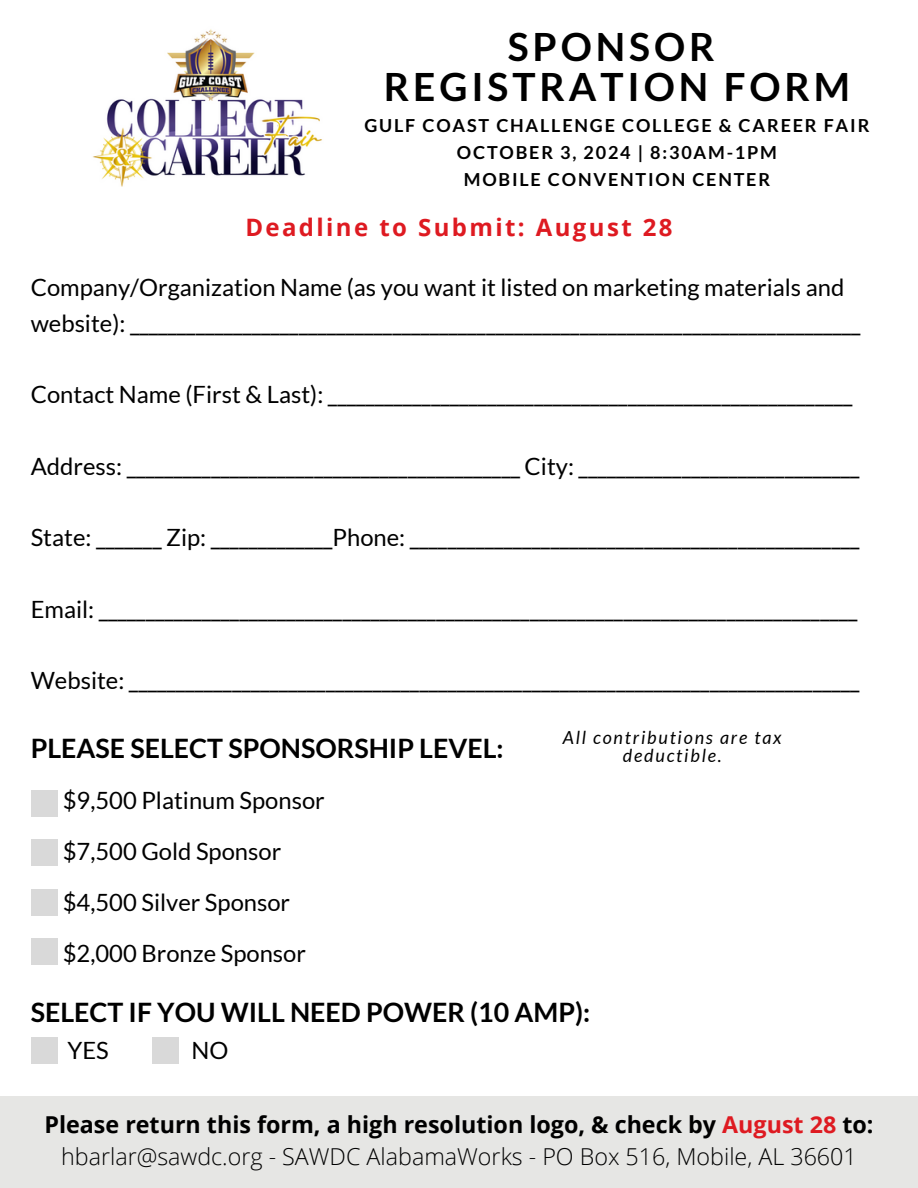
<style>
.page{position:relative;width:918px;height:1188px;background:#fff}
.page>*{position:absolute;margin:0;border:0;box-sizing:border-box;transform-origin:0 0}
.t1{font:700 39px/39.3px "Lato";letter-spacing:.1em;color:#000;text-align:center}
.t2{font:700 26.7px "Lato";color:#000}
.t3{font:700 24px "Open Sans";letter-spacing:.1em;color:#de1a21}
.t4{font:23.85px/35.8px "Lato";color:#000}
.t5{font:300 23.25px/31.5px "Open Sans";color:#000;text-align:center}
.t6{font:700 18px/27px "Lato";letter-spacing:.1em;color:#000;text-align:center}
.t7{font:italic 18px/18px "Lato";letter-spacing:.1em;color:#000;text-align:center}
.s1{font-weight:700}
.s2{font-weight:700;color:#de1a21}
</style>
<div class="page">
<img style="left:92px;top:29px;width:230px;height:158px">
<div style="left:0;top:1096px;width:918px;height:92px;background:#e6e6e4"></div>
<div style="left:31px;top:790px;width:27px;height:27px;background:#d9d9d9"></div>
<div style="left:31px;top:839px;width:27px;height:27px;background:#d9d9d9"></div>
<div style="left:31px;top:889px;width:27px;height:26px;background:#d9d9d9"></div>
<div style="left:31px;top:938px;width:27px;height:27px;background:#d9d9d9"></div>
<div style="left:152px;top:1037px;width:27px;height:27px;background:#d9d9d9"></div>
<div style="left:31px;top:1037px;width:27px;height:27px;background:#d9d9d9"></div>
<h5 class="t1" style="left:384px;top:26px;width:468px">SPONSOR<br>REGISTRATION FORM</h5>
<h4 class="t6" style="left:364px;top:112px;width:506px">GULF COAST CHALLENGE COLLEGE &amp; CAREER FAIR<br>OCTOBER 3, 2024 | 8:30AM-1PM<br>MOBILE CONVENTION CENTER</h4>
<p class="t3" style="left:245px;top:211px;width:429px">Deadline to Submit: August 28</p>
<p class="t4" style="left:31px;top:269px;width:831px">Company/Organization Name (as you want it listed on marketing materials and website): ______________________________________________________________________________</p>
<h1 class="t4" style="left:31px;top:376px;width:823px">Contact Name (First &amp; Last): ________________________________________________________</h1>
<h6 class="t4" style="left:31px;top:448px;width:830px">Address: __________________________________________ City: ______________________________</h6>
<h5 class="t4" style="left:31px;top:519px;width:830px">State: _______ Zip: _____________Phone: ________________________________________________</h5>
<h5 class="t4" style="left:31px;top:591px;width:828px">Email: _________________________________________________________________________________</h5>
<h5 class="t4" style="left:31px;top:662px;width:830px">Website: ______________________________________________________________________________</h5>
<h5 class="t7" style="left:563px;top:728px;width:220px">All contributions are tax deductible.</h5>
<h5 class="t2" style="left:31px;top:732px;width:474px">PLEASE SELECT SPONSORSHIP LEVEL:</h5>
<h5 class="t4" style="left:63px;top:782px;width:263px">$9,500 Platinum Sponsor</h5>
<h5 class="t4" style="left:63px;top:833px;width:220px">$7,500 Gold Sponsor</h5>
<h2 class="t4" style="left:63px;top:884px;width:229px">$4,500 Silver Sponsor</h2>
<h5 class="t4" style="left:63px;top:935px;width:245px">$2,000 Bronze Sponsor</h5>
<h5 class="t2" style="left:31px;top:995px;width:561px">SELECT IF YOU WILL NEED POWER (10 AMP):</h5>
<h5 class="t4" style="left:67px;top:1032px;width:43px">YES</h5>
<h5 class="t4" style="left:191px;top:1032px;width:38px">NO</h5>
<h3 class="t5" style="left:44px;top:1108px;width:831px"><span class="s1">Please return this form, a high resolution logo, &amp; check by</span> <span class="s2">August 28</span> <span class="s1">to: </span>hbarlar@sawdc.org - SAWDC AlabamaWorks - PO Box 516, Mobile, AL 36601</h3>
</div>
